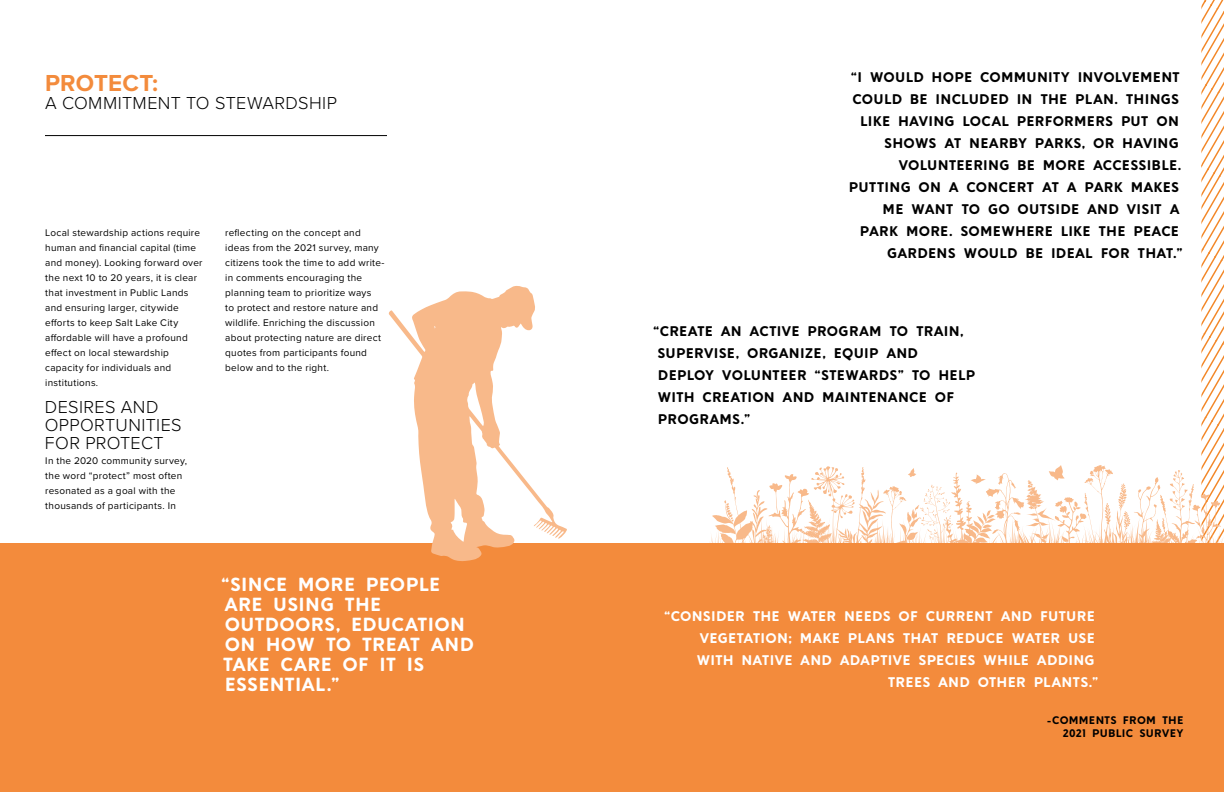
<style>
.page{position:relative;width:1224px;height:792px;background:#fff}
.page>*{position:absolute;margin:0;border:0;box-sizing:border-box;transform-origin:0 0}
.t1{font:700 24px "Proxima Nova";letter-spacing:.01em;color:#f38b3c}
.t2{font:19px/20px "S&S Grey Hood Two";letter-spacing:.015em;color:#fff}
.t3{font:300 18px/18px "Proxima Nova";letter-spacing:.02em;color:#000}
.t4{font:14px/22px "S&S Grey Hood Two";letter-spacing:.015em;color:#000;text-align:right}
.t5{font:14px/22px "S&S Grey Hood Two";letter-spacing:.01em;color:#fff;text-align:right}
.t6{font:11px/13px "S&S Grey Hood Two";letter-spacing:.02em;color:#000;text-align:right}
.t7{font:10px/15px "Proxima Nova";letter-spacing:.025em;color:#000}
</style>
<div class="page">
<svg style="left:709px;top:0;width:515px;height:544px"></svg>
<div style="left:0;top:544px;width:1224px;height:248px;background:#f38b3c"></div>
<svg style="left:388px;top:286px;width:179px;height:275px"></svg>
<hr style="left:45px;top:135px;width:342px;height:1px;background:#000">
<h1 class="t1" style="left:45px;top:65px;width:115px">PROTECT:</h1>
<h3 class="t3" style="left:45px;top:93px;width:294px">A COMMITMENT TO STEWARDSHIP</h3>
<p class="t7" style="left:45px;top:225px;width:159px">Local stewardship actions require human and financial capital (time and money). Looking forward over the next 10 to 20 years, it is clear that investment in Public Lands and ensuring larger, citywide efforts to keep Salt Lake City affordable will have a profound effect on local stewardship capacity for individuals and institutions.</p>
<h3 class="t3" style="left:45px;top:397px;width:138px">DESIRES AND<br>OPPORTUNITIES<br>FOR PROTECT</h3>
<p class="t7" style="left:45px;top:453px;width:143px">In the 2020 community survey, the word “protect” most often resonated as a goal with the thousands of participants. In</p>
<p class="t7" style="left:225px;top:225px;width:161px">reflecting on the concept and ideas from the 2021 survey, many citizens took the time to add write&shy;in comments encouraging the planning team to prioritize ways<br>to protect and restore nature and wildlife. Enriching the discussion about protecting nature are direct quotes from participants found below and to the right.</p>
<h2 class="t2" style="left:221px;top:573px;width:254px">“SINCE MORE PEOPLE<br>ARE USING THE<br>OUTDOORS, EDUCATION<br>ON HOW TO TREAT AND<br>TAKE CARE OF IT IS<br>ESSENTIAL.”</h2>
<p class="t4" style="left:849px;top:66px;width:335px">“I WOULD HOPE COMMUNITY INVOLVEMENT COULD BE INCLUDED IN THE PLAN. THINGS LIKE HAVING LOCAL PERFORMERS PUT ON SHOWS AT NEARBY PARKS, OR HAVING VOLUNTEERING BE MORE ACCESSIBLE.<br>PUTTING ON A CONCERT AT A PARK MAKES ME WANT TO GO OUTSIDE AND VISIT A PARK MORE. SOMEWHERE LIKE THE PEACE GARDENS WOULD BE IDEAL FOR THAT.”</p>
<h3 class="t4" style="left:653px;top:320px;width:323px;text-align:left">“CREATE AN ACTIVE PROGRAM TO TRAIN,<br>SUPERVISE, ORGANIZE, EQUIP AND<br>DEPLOY VOLUNTEER “STEWARDS” TO HELP<br>WITH CREATION AND MAINTENANCE OF<br>PROGRAMS.”</h3>
<h3 class="t5" style="left:664px;top:605px;width:436px">“CONSIDER THE WATER NEEDS OF CURRENT AND FUTURE VEGETATION; MAKE PLANS THAT REDUCE WATER USE WITH NATIVE AND ADAPTIVE SPECIES WHILE ADDING TREES AND OTHER PLANTS.”</h3>
<p class="t6" style="left:1047px;top:713px;width:138px">-COMMENTS FROM THE<br>2021 PUBLIC SURVEY</p>
</div>
